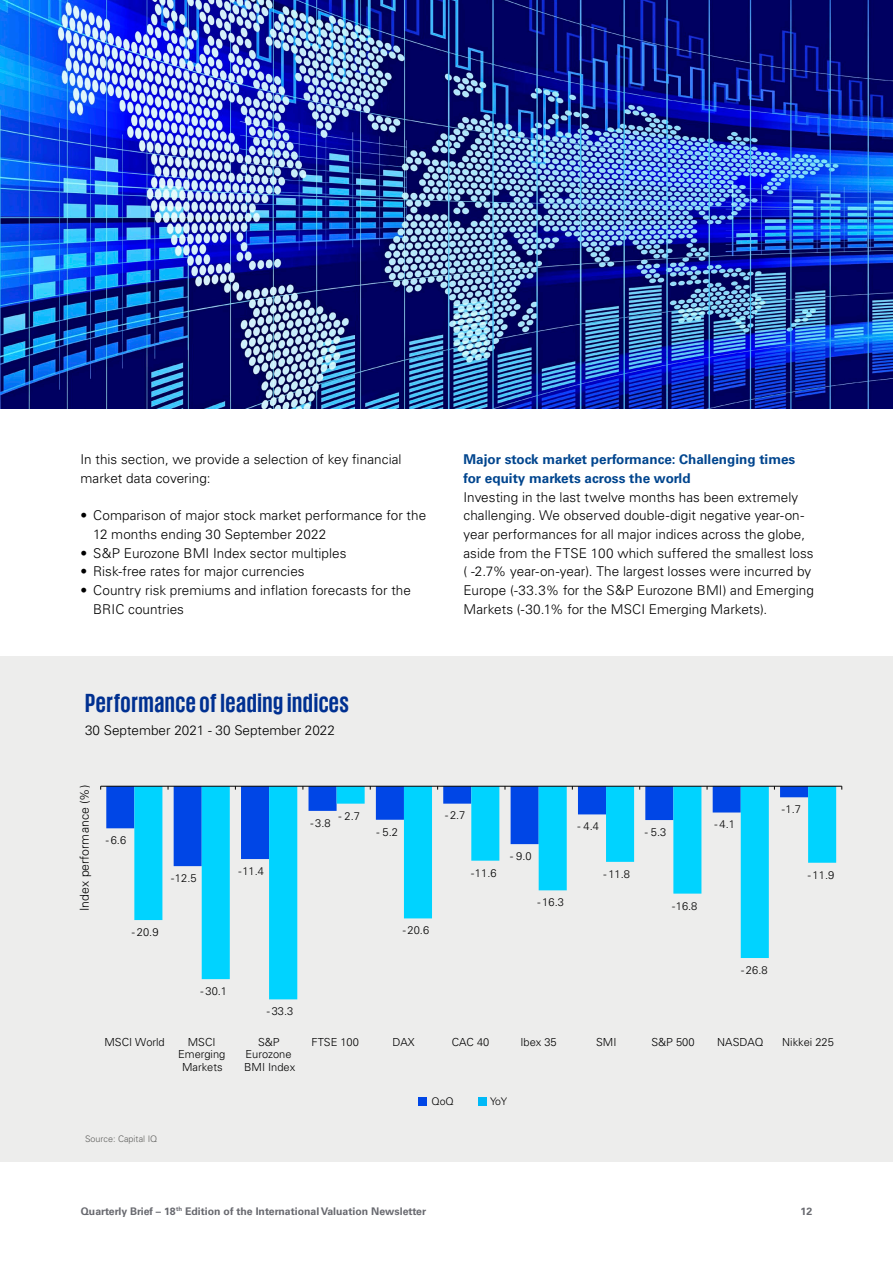
<style>
.page{position:relative;width:893px;height:1263px;background:#fff}
.page>*{position:absolute;margin:0;border:0;box-sizing:border-box;transform-origin:0 0}
.t1{font:700 27px "KPMG";letter-spacing:.025em;color:#003091}
.t2{font:300 13.5px/18.8px "Univers LT Std";letter-spacing:.005em;color:#000}
.t3{font:700 13.5px/18.8px "Univers LT Std";color:#00458e}
.t4{font:300 12.3px "Univers LT Std";color:#000}
.t5{font:300 11.1px/12.8px "Univers LT Std";color:#000;text-align:center}
.t6{font:700 10.5px "Univers LT Std";color:#68696f}
.t7{font:300 10.5px "Univers LT Std";color:#000}
.t8{font:300 9px "Univers LT Std";color:#61615f}
</style>
<div class="page">
<div style="left:0;top:656px;width:893px;height:506px;background:#ededec"></div>
<svg style="left:106px;top:787px;width:28px;height:42px"></svg>
<svg style="left:134px;top:787px;width:702px;height:212px"></svg>
<hr style="left:101px;top:786px;width:741px;height:1px;background:#000">
<div style="left:418px;top:1097px;width:8px;height:8px;background:#0046e6"></div>
<div style="left:478px;top:1097px;width:8px;height:8px;background:#00b9f7"></div>
<img style="left:0;top:0;width:893px;height:408px">
<p class="t2" style="left:80px;top:450px;width:323px">In this section, we provide a selection of key financial market data covering:</p>
<p class="t2" style="left:93px;top:506px;width:335px;text-indent:-13px">• Comparison of major stock market performance for the<br>12 months ending 30 September 2022</p>
<p class="t2" style="left:80px;top:544px;width:268px">• S&amp;P Eurozone BMI Index sector multiples</p>
<p class="t2" style="left:80px;top:562px;width:226px">• Risk-free rates for major currencies</p>
<p class="t2" style="left:93px;top:581px;width:319px;text-indent:-13px">• Country risk premiums and inflation forecasts for the<br>BRIC countries</p>
<p class="t3" style="left:463px;top:450px;width:333px">Major stock market performance: Challenging times for equity markets across the world</p>
<p class="t2" style="left:463px;top:487px;width:352px">Investing in the last twelve months has been extremely challenging. We observed double-digit negative year-on&shy;year performances for all major indices across the globe, aside from the FTSE 100 which suffered the smallest loss ( -2.7% year-on-year). The largest losses were incurred by Europe (-33.3% for the S&amp;P Eurozone BMI) and Emerging Markets (-30.1% for the MSCI Emerging Markets).</p>
<h1 class="t1" style="left:85px;top:690px;width:265px">Performance of leading indices</h1>
<p class="t2" style="left:85px;top:721px;width:251px">30 September 2021 - 30 September 2022</p>
<p class="t4" style="left:77px;top:911px;width:127px;rotate:-90deg">Index performance (%)</p>
<p class="t5" style="left:106px;top:834px;width:22px">- 6.6</p>
<p class="t5" style="left:171px;top:872px;width:27px">-12.5</p>
<p class="t5" style="left:132px;top:926px;width:28px">- 20.9</p>
<p class="t5" style="left:239px;top:864px;width:27px">-11.4</p>
<p class="t5" style="left:201px;top:985px;width:28px">- 30.1</p>
<p class="t5" style="left:267px;top:1005px;width:28px">- 33.3</p>
<p class="t5" style="left:310px;top:816px;width:22px">- 3.8</p>
<p class="t5" style="left:338px;top:809px;width:23px">- 2.7</p>
<p class="t5" style="left:376px;top:825px;width:23px">- 5.2</p>
<p class="t5" style="left:403px;top:924px;width:28px">- 20.6</p>
<p class="t5" style="left:445px;top:809px;width:22px">- 2.7</p>
<p class="t5" style="left:471px;top:866px;width:27px">-11.6</p>
<p class="t5" style="left:510px;top:850px;width:23px">- 9.0</p>
<p class="t5" style="left:537px;top:896px;width:28px">- 16.3</p>
<p class="t5" style="left:577px;top:820px;width:23px">- 4.4</p>
<p class="t5" style="left:603px;top:867px;width:28px">- 11.8</p>
<p class="t5" style="left:645px;top:826px;width:23px">- 5.3</p>
<p class="t5" style="left:672px;top:899px;width:27px">-16.8</p>
<p class="t5" style="left:715px;top:818px;width:22px">- 4.1</p>
<p class="t5" style="left:782px;top:803px;width:21px">-1.7</p>
<p class="t5" style="left:808px;top:868px;width:28px">- 11.9</p>
<p class="t5" style="left:741px;top:963px;width:28px">- 26.8</p>
<p class="t5" style="left:105px;top:1035px;width:62px">MSCI World</p>
<p class="t5" style="left:178px;top:1035px;width:49px">MSCI<br>Emerging<br>Markets</p>
<p class="t5" style="left:244px;top:1035px;width:53px">S&amp;P<br>Eurozone<br>BMI Index</p>
<p class="t5" style="left:312px;top:1035px;width:49px">FTSE 100</p>
<p class="t5" style="left:392px;top:1035px;width:24px">DAX</p>
<p class="t5" style="left:452px;top:1035px;width:39px">CAC 40</p>
<p class="t5" style="left:520px;top:1035px;width:38px">Ibex 35</p>
<p class="t5" style="left:596px;top:1035px;width:22px">SMI</p>
<p class="t5" style="left:651px;top:1035px;width:45px">S&amp;P 500</p>
<p class="t5" style="left:717px;top:1035px;width:48px">NASDAQ</p>
<p class="t5" style="left:782px;top:1035px;width:53px">Nikkei 225</p>
<p class="t8" style="left:85px;top:1133px;width:74px">Source: Capital IQ</p>
<p class="t7" style="left:432px;top:1095px;width:24px">QoQ</p>
<p class="t7" style="left:490px;top:1095px;width:19px">YoY</p>
<p class="t6" style="left:81px;top:1205px;width:347px">Quarterly Brief – 18<sup>th</sup> Edition of the International Valuation Newsletter</p>
<p class="t6" style="left:800px;top:1205px;width:13px">12</p>
</div>
